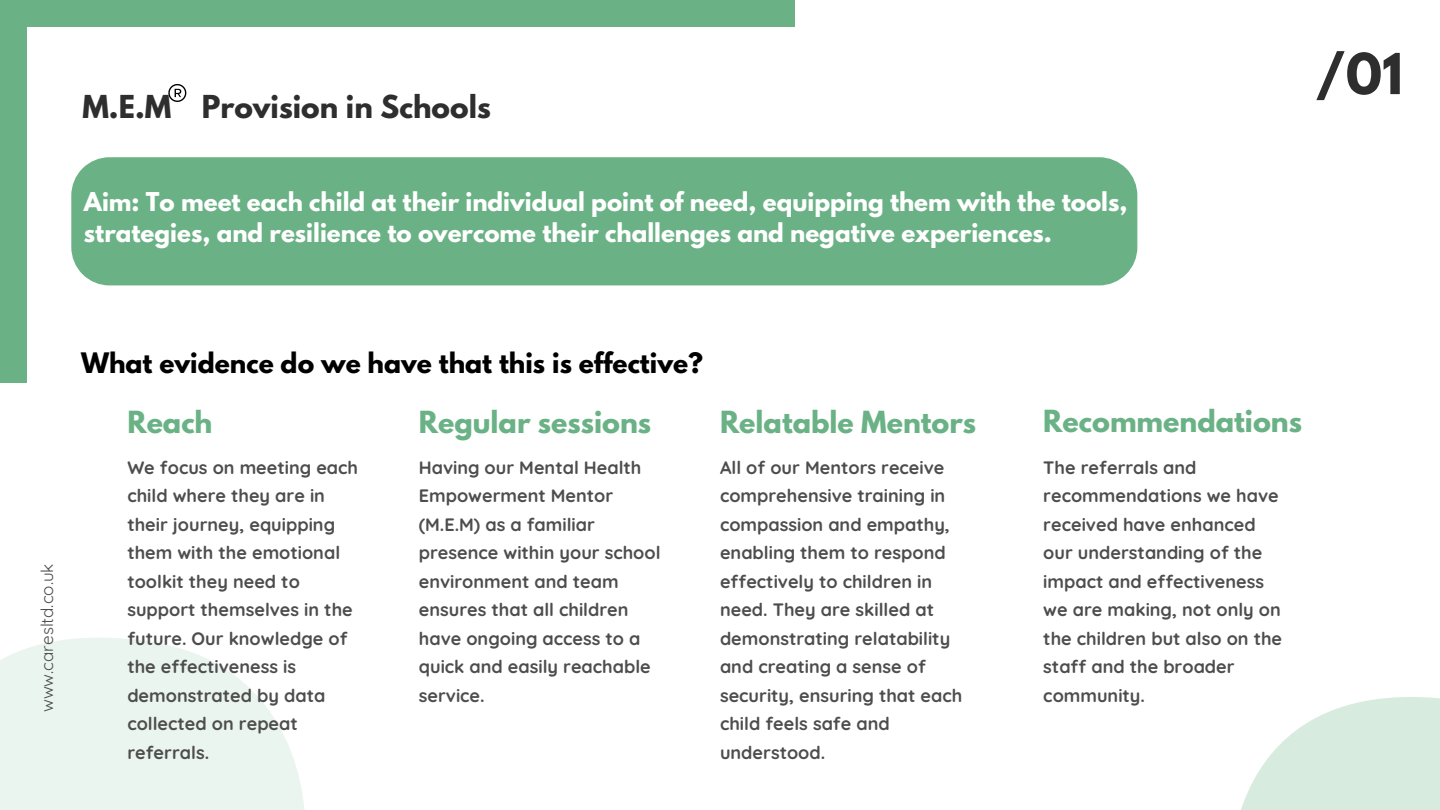
<style>
.page{position:relative;width:1440px;height:810px;background:#fff}
.page>*{position:absolute;margin:0;border:0;box-sizing:border-box;transform-origin:0 0}
.t1{font:700 50px "League Spartan";color:#2e2e2e}
.t2{font:700 28px "League Spartan";color:#2e2e2e}
.t3{font:700 27px "League Spartan";color:#6ab285}
.t4{font:700 25px "League Spartan";color:#000}
.t5{font:700 23px/31.5px "League Spartan";color:#fff}
.t6{font:700 18px/28.5px "Quicksand";color:#4d4d4d}
.t7{font:17px "Quicksand";color:#4d4d4d}
</style>
<div class="page">
<svg style="left:0;top:638px;width:304px;height:172px;background:#edf6f1"></svg>
<svg style="left:1241px;top:697px;width:199px;height:113px;fill:#d7ebdf"></svg>
<svg style="left:168px;top:84px;width:18px;height:18px"></svg>
<div style="left:71px;top:157px;width:1066px;height:128px;background:#6ab285"></div>
<div style="left:0;top:0;width:26px;height:382px;background:#6ab285"></div>
<div style="left:25px;top:0;width:770px;height:26px;background:#6ab285"></div>
<h2 class="t2" style="left:82px;top:92px;width:410px">M.E.M Provision in Schools</h2>
<h3 class="t5" style="left:84px;top:189px;width:1045px">Aim: To meet each child at their individual point of need, equipping them with the tools, strategies, and resilience to overcome their challenges and negative experiences.</h3>
<h4 class="t1" style="left:1315px;top:49px;width:89px">/01</h4>
<h3 class="t7" style="left:36px;top:712px;width:150px;rotate:-90deg">www.caresltd.co.uk</h3>
<h1 class="t4" style="left:81px;top:350px;width:624px">What evidence do we have that this is effective?</h1>
<h2 class="t3" style="left:127px;top:409px;width:87px">Reach</h2>
<h2 class="t6" style="left:127px;top:453px;width:232px">We focus on meeting each child where they are in their journey, equipping them with the emotional toolkit they need to support themselves in the future. Our knowledge of the effectiveness is demonstrated by data collected on repeat referrals.</h2>
<p class="t6" style="left:419px;top:453px;width:243px">Having our Mental Health<br>Empowerment Mentor (M.E.M) as a familiar presence within your school environment and team ensures that all children have ongoing access to a quick and easily reachable service.</p>
<p class="t6" style="left:720px;top:453px;width:244px">All of our Mentors receive comprehensive training in compassion and empathy, enabling them to respond effectively to children in need. They are skilled at demonstrating relatability and creating a sense of security, ensuring that each child feels safe and understood.</p>
<h4 class="t3" style="left:419px;top:409px;width:234px">Regular sessions</h4>
<h2 class="t3" style="left:720px;top:409px;width:258px">Relatable Mentors</h2>
<h4 class="t3" style="left:1043px;top:408px;width:260px">Recommendations</h4>
<p class="t6" style="left:1043px;top:453px;width:240px">The referrals and recommendations we have received have enhanced our understanding of the impact and effectiveness we are making, not only on the children but also on the staff and the broader community.</p>
</div>
